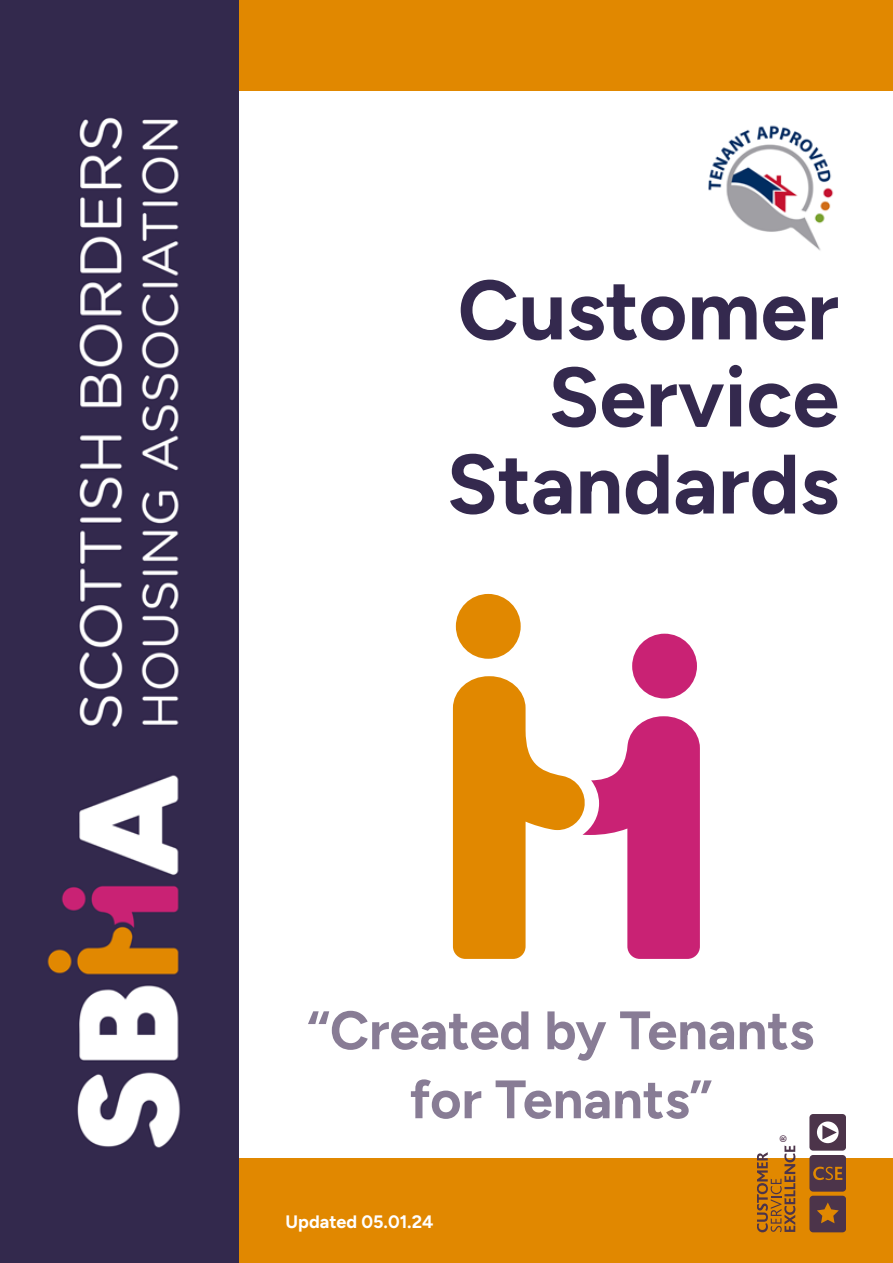
<style>
.page{position:relative;width:893px;height:1263px;background:#fff}
.page>*{position:absolute;margin:0;border:0;box-sizing:border-box;transform-origin:0 0}
.t1{font:700 84px/87px "Figtree";color:#34294e;text-align:right}
.t2{font:700 54px/69px "Figtree";color:#887c95;text-align:center}
.t3{font:700 18px "Figtree";color:#fff}
.t4{font:700 9px "Arial";color:#4d2d49}
</style>
<div class="page">
<div style="left:237px;top:1158px;width:656px;height:105px;background:#e18800"></div>
<div style="left:231px;top:0;width:662px;height:90px;background:#e18800"></div>
<img style="left:0;top:0;width:238px;height:1263px">
<div style="left:456px;top:594px;width:65px;height:65px;background:#e18800;border-radius:50%"></div>
<div style="left:632px;top:634px;width:65px;height:64px;background:#c92274;border-radius:50%"></div>
<svg style="left:453px;top:676px;width:247px;height:283px"></svg>
<img style="left:708px;top:125px;width:126px;height:126px">
<svg style="left:757px;top:1145px;width:38px;height:87px"></svg>
<svg style="left:809px;top:1114px;width:36px;height:118px"></svg>
<h1 class="t1" style="left:447px;top:265px;width:394px">Customer<br>Service<br>Standards</h1>
<p class="t2" style="left:307px;top:995px;width:508px">“Created by Tenants for Tenants”</p>
<p class="t3" style="left:286px;top:1211px;width:149px">Updated 05.01.24</p>
<p class="t4" style="left:777px;top:1142px;width:8px;rotate:-90deg">®</p>
</div>
